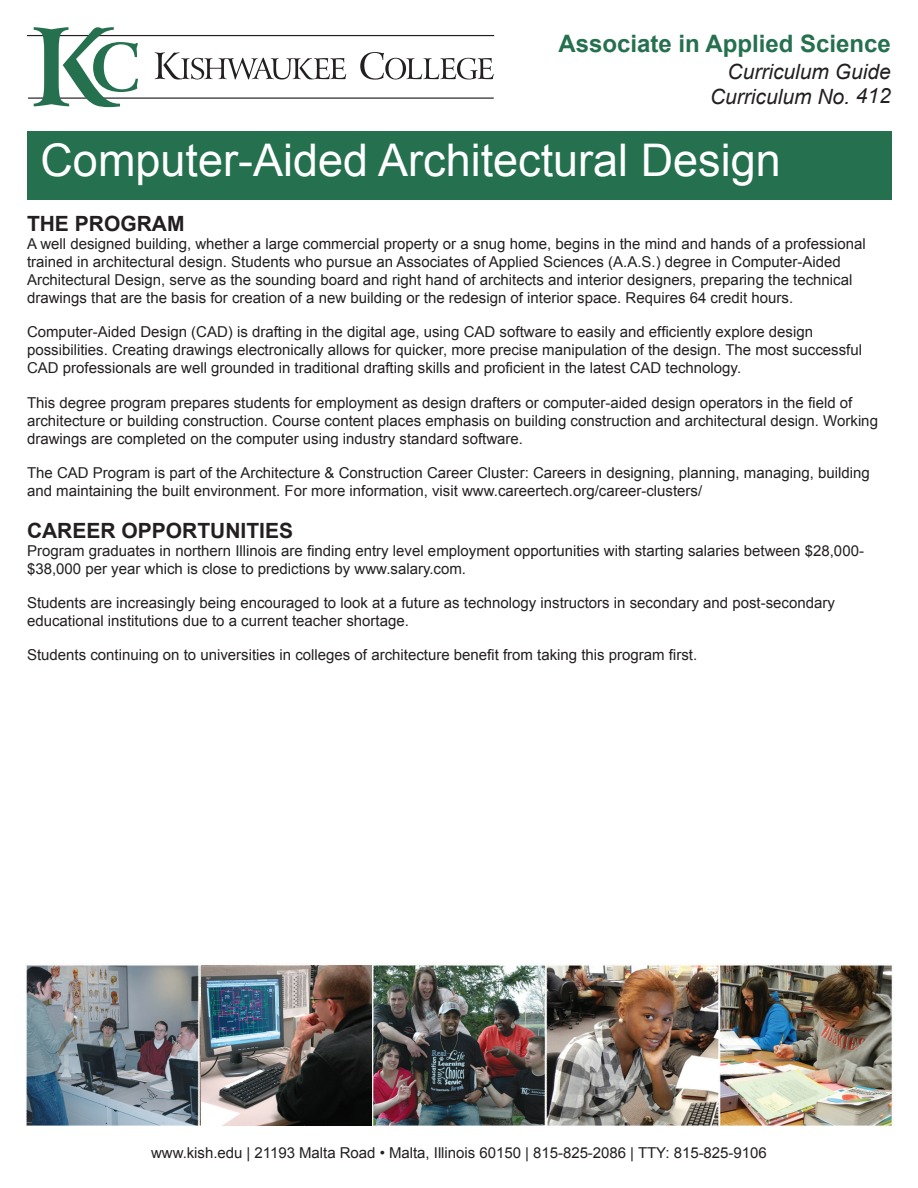
<style>
.page{position:relative;width:918px;height:1188px;background:#fff}
.page>*{position:absolute;margin:0;border:0;box-sizing:border-box;transform-origin:0 0}
.t1{font:45px "Arial";color:#fff}
.t2{font:700 24px "Arial";color:#25704f}
.t3{font:italic 21px/25.2px "Arial";color:#231f20;text-align:right}
.t4{font:700 21px "Arial";color:#231f20}
.t5{font:15px/18px "Arial";color:#231f20}
.t6{font:14.85px "Myriad Pro";color:#231f20}
.s1{color:#fff}
</style>
<div class="page">
<img style="left:26px;top:965px;width:867px;height:161px">
<div style="left:27px;top:131px;width:865px;height:69px;background:#25704f"></div>
<hr style="left:27px;top:35px;width:467px;height:1px;background:#231f20">
<hr style="left:28px;top:98px;width:466px;height:1px;background:#231f20">
<svg style="left:155px;top:52px;width:191px;height:28px"></svg>
<svg style="left:360px;top:52px;width:134px;height:28px"></svg>
<svg style="left:34px;top:27px;width:104px;height:80px"></svg>
<img style="left:202px;top:965px;width:170px;height:161px">
<h2 class="t2" style="left:558px;top:28px;width:334px">Associate in Applied Science</h2>
<h3 class="t3" style="left:710px;top:59px;width:182px">Curriculum Guide<br>Curriculum No. <span class="s1">333</span></h3>
<h1 class="t1" style="left:40px;top:130px;width:742px">Computer-Aided Architectural Design</h1>
<h3 class="t3" style="left:856px;top:83px;width:37px">412</h3>
<h3 class="t4" style="left:27px;top:210px;width:159px">THE PROGRAM</h3>
<p class="t5" style="left:27px;top:235px;width:840px">A well designed building, whether a large commercial property or a snug home, begins in the mind and hands of a professional trained in architectural design. Students who pursue an Associates of Applied Sciences (A.A.S.) degree in Computer-Aided Architectural Design, serve as the sounding board and right hand of architects and interior designers, preparing the technical drawings that are the basis for creation of a new building or the redesign of interior space. Requires 64 credit hours.</p>
<p class="t5" style="left:27px;top:323px;width:837px">Computer-Aided Design (CAD) is drafting in the digital age, using CAD software to easily and efficiently explore design possibilities. Creating drawings electronically allows for quicker, more precise manipulation of the design. The most successful<br>CAD professionals are well grounded in traditional drafting skills and proficient in the latest CAD technology.</p>
<p class="t5" style="left:27px;top:394px;width:853px">This degree program prepares students for employment as design drafters or computer-aided design operators in the field of architecture or building construction. Course content places emphasis on building construction and architectural design. Working drawings are completed on the computer using industry standard software.</p>
<p class="t5" style="left:27px;top:464px;width:844px">The CAD Program is part of the Architecture &amp; Construction Career Cluster: Careers in designing, planning, managing, building and maintaining the built environment. For more information, visit www.careertech.org/career-clusters/</p>
<h3 class="t4" style="left:27px;top:517px;width:268px">CAREER OPPORTUNITIES</h3>
<p class="t5" style="left:27px;top:542px;width:839px">Program graduates in northern Illinois are finding entry level employment opportunities with starting salaries between $28,000- $38,000 per year which is close to predictions by www.salary.com.</p>
<p class="t5" style="left:27px;top:594px;width:809px">Students are increasingly being encouraged to look at a future as technology instructors in secondary and post-secondary educational institutions due to a current teacher shortage.</p>
<p class="t5" style="left:27px;top:646px;width:672px">Students continuing on to universities in colleges of architecture benefit from taking this program first.</p>
<p class="t6" style="left:203px;top:1140px;width:513px">Kishwaukee College | 21193 Malta Road • Malta, Illinois 60150-9699 | 815-825-2086</p>
<p class="t5" style="left:151px;top:1144px;width:617px">www.kish.edu | 21193 Malta Road • Malta, Illinois 60150 | 815-825-2086 | TTY: 815-825-9106</p>
</div>
